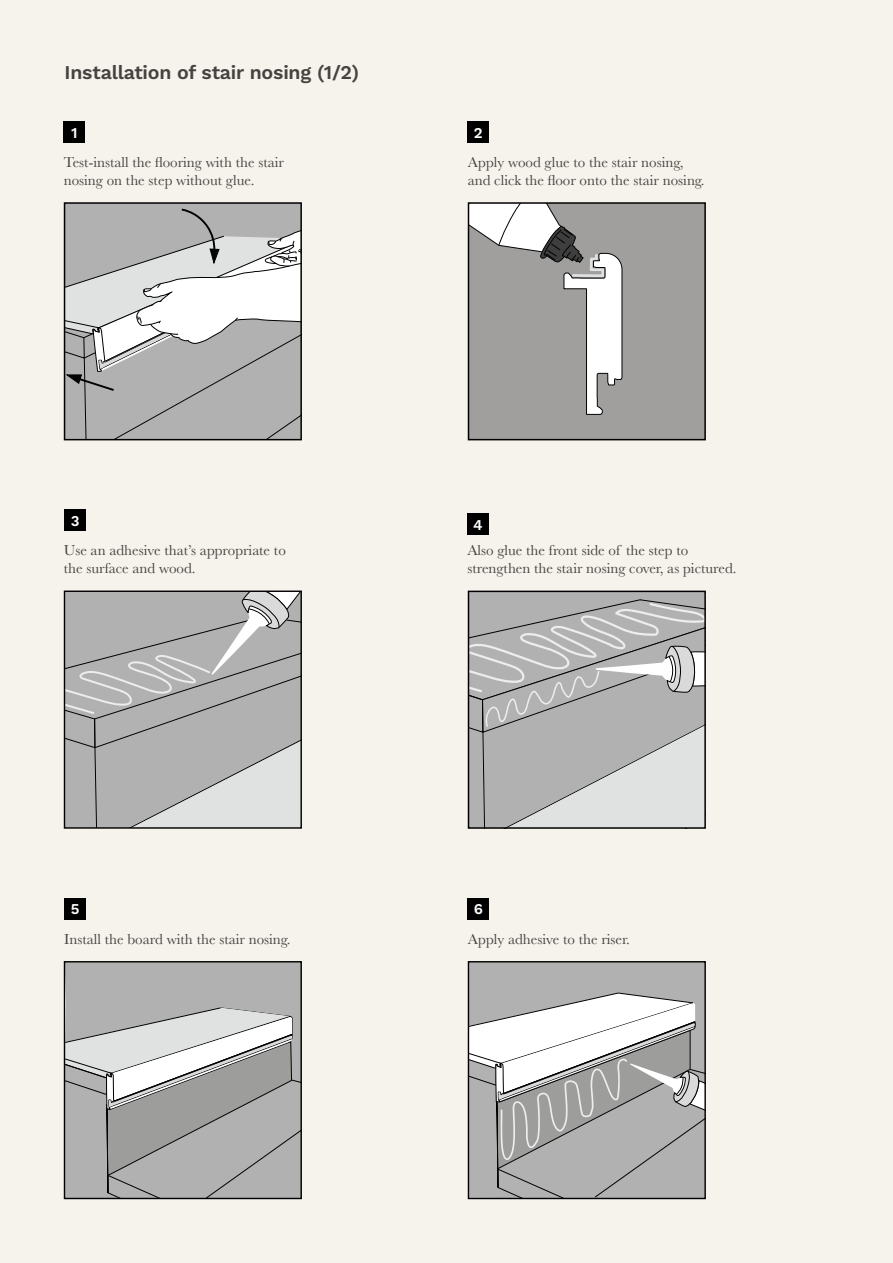
<style>
.page{position:relative;width:893px;height:1263px;background:#f6f2ec}
.page>*{position:absolute;margin:0;border:0;box-sizing:border-box;transform-origin:0 0}
.t1{font:600 19.5px "Work Sans";letter-spacing:-.01em;color:#454240}
.t2{font:15px/18px "Baskerville";color:#454240}
.t3{font:600 15px "Work Sans";color:#fff}
</style>
<div class="page">
<svg style="left:67px;top:207px;width:232px;height:230px;background:#c0c0c0"></svg>
<div style="left:64px;top:202px;width:238px;height:238px;border:2px solid #000"></div>
<div style="left:468px;top:203px;width:237px;height:237px;background:#a09f9e"></div>
<svg style="left:471px;top:205px;width:151px;height:210px"></svg>
<div style="left:468px;top:202px;width:238px;height:238px;border:2px solid #000"></div>
<div style="left:64px;top:121px;width:21px;height:22px;background:#000"></div>
<div style="left:468px;top:121px;width:21px;height:21px;background:#000"></div>
<svg style="left:66px;top:592px;width:234px;height:235px;background:#b6b6b6"></svg>
<div style="left:64px;top:590px;width:238px;height:239px;border:1px solid #000"></div>
<div style="left:66px;top:963px;width:234px;height:44px;background:#b2b1b1"></div>
<svg style="left:66px;top:1007px;width:234px;height:190px;background:#b5b5b5"></svg>
<div style="left:64px;top:961px;width:238px;height:238px;border:1px solid #000"></div>
<div style="left:468px;top:591px;width:237px;height:237px;background:#b2b1b1"></div>
<svg style="left:471px;top:599px;width:232px;height:227px"></svg>
<div style="left:468px;top:591px;width:238px;height:238px;border:2px solid #000"></div>
<div style="left:65px;top:510px;width:21px;height:21px;background:#000"></div>
<div style="left:65px;top:898px;width:21px;height:21px;background:#000"></div>
<div style="left:467px;top:513px;width:22px;height:22px;background:#000"></div>
<div style="left:468px;top:898px;width:21px;height:21px;background:#000"></div>
<div style="left:470px;top:963px;width:234px;height:30px;background:#b2b1b1"></div>
<svg style="left:470px;top:993px;width:234px;height:204px;background:#bcbbbb"></svg>
<div style="left:468px;top:961px;width:238px;height:238px;border:1px solid #000"></div>
<h1 class="t1" style="left:65px;top:61px;width:296px">Installation of stair nosing (1/2)</h1>
<p class="t3" style="left:71px;top:124px;width:8px">1</p>
<p class="t3" style="left:474px;top:124px;width:10px">2</p>
<p class="t2" style="left:64px;top:154px;width:222px">Test-install the flooring with the stair nosing on the step without glue.</p>
<p class="t2" style="left:468px;top:154px;width:238px">Apply wood glue to the stair nosing, and click the floor onto the stair nosing.</p>
<p class="t3" style="left:71px;top:512px;width:10px">3</p>
<p class="t3" style="left:473px;top:516px;width:11px">4</p>
<p class="t2" style="left:64px;top:542px;width:224px">Use an adhesive that’s appropriate to the surface and wood.</p>
<p class="t2" style="left:467px;top:542px;width:271px">Also glue the front side of the step to strengthen the stair nosing cover, as pictured.</p>
<p class="t3" style="left:71px;top:900px;width:10px">5</p>
<p class="t2" style="left:64px;top:930px;width:228px">Install the board with the stair nosing.</p>
<p class="t3" style="left:474px;top:900px;width:11px">6</p>
<p class="t2" style="left:468px;top:930px;width:164px">Apply adhesive to the riser.</p>
</div>
